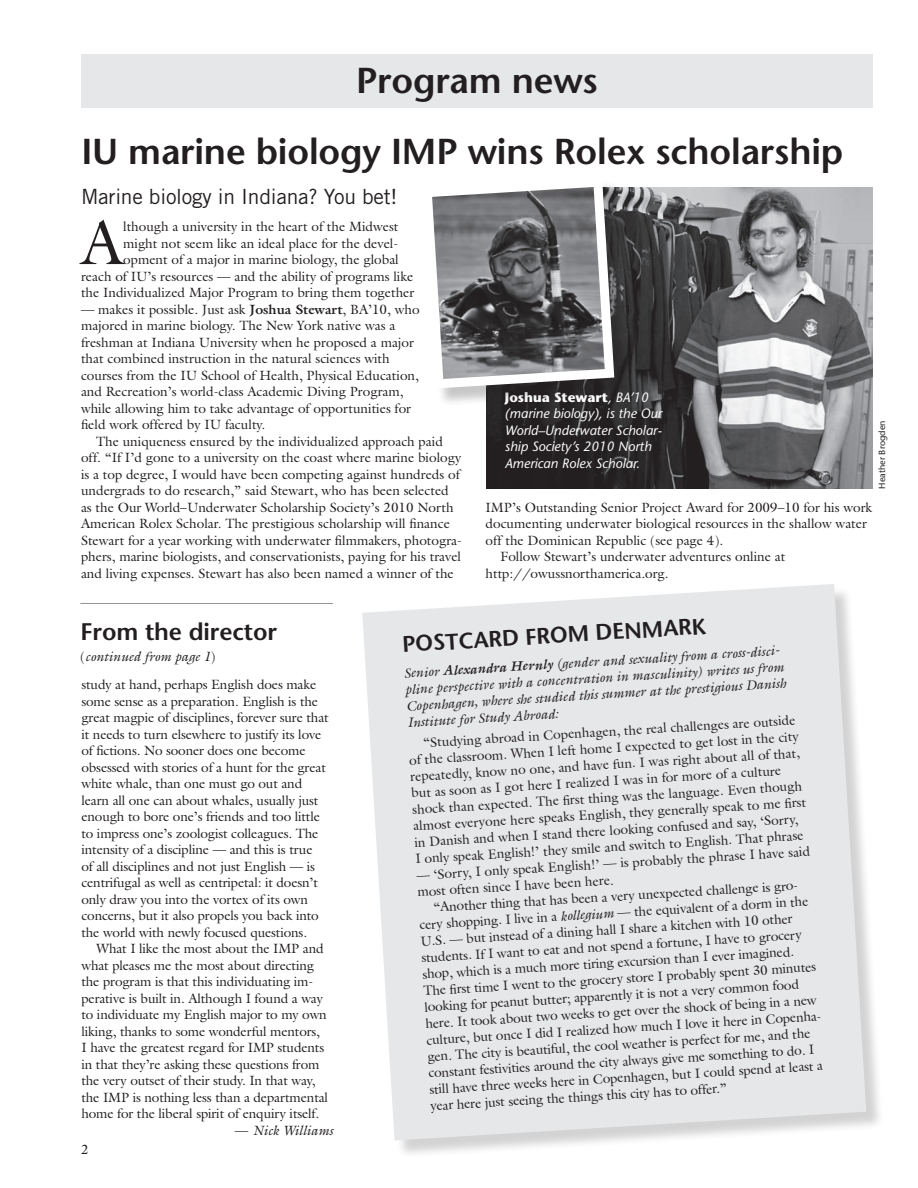
<style>
.page{position:relative;width:918px;height:1188px;background:#fff}
.page>*{position:absolute;margin:0;border:0;box-sizing:border-box;transform-origin:0 0}
._1st_paragraph{font:62.1px "Galliard";color:#231f20}
.head_24{font:600 36px "Stone Sans";letter-spacing:-.005em;color:#231f20}
.subhead_16{font:600 24px "Stone Sans";letter-spacing:-.005em;color:#231f20}
.head_18{font:600 22.5px "Stone Sans";color:#231f20}
.t1{font:21px "Trade Gothic";letter-spacing:-.01em;color:#231f20}
.body_text{font:13.5px/16.5px "Galliard";letter-spacing:-.01em;color:#231f20}
._1st_paragraph-2{font:13.5px/16.5px "Galliard";color:#231f20}
._1st_paragraph-3{font:italic 13.5px/17.1px "Galliard";color:#231f20}
.cutline{font:italic 13.5px/16.5px "Stone Sans";color:#fff}
.body_text-2{font:italic 13.5px "Galliard";color:#231f20}
.photo_credit{font:9px "Stone Sans";color:#231f20}
.s1{font-weight:700}
.s2{font-weight:700;font-style:normal}
.s3{font-style:normal}
.s4{font-style:italic}
</style>
<div class="page">
<div style="left:365px;top:587px;width:520px;height:572px;background:#231f20;opacity:.2"></div>
<svg style="left:362px;top:584px;width:504px;height:556px;fill:#e6e7e9"></svg>
<div style="left:81px;top:54px;width:792px;height:54px;background:#e6e7e9"></div>
<hr style="left:80px;top:603px;width:253px;height:1px;background:#939598">
<img style="left:486px;top:188px;width:387px;height:301px">
<div style="left:425px;top:180px;width:208px;height:227px;background:#231f20;opacity:.25"></div>
<svg style="left:425px;top:180px;width:194px;height:213px"></svg>
<p class="head_24" style="left:356px;top:59px;width:243px">Program news</p>
<p class="head_24" style="left:81px;top:129px;width:763px">IU marine biology IMP wins Rolex scholarship</p>
<p class="t1" style="left:81px;top:184px;width:318px">Marine biology in Indiana? You bet!</p>
<p class="_1st_paragraph" style="left:81px;top:204px;width:44px">A</p>
<p class="_1st_paragraph-2" style="left:123px;top:218px;width:277px">lthough a university in the heart of the Midwest</p>
<p class="_1st_paragraph-2" style="left:123px;top:235px;width:277px">might not seem like an ideal place for the devel-</p>
<p class="_1st_paragraph-2" style="left:123px;top:251px;width:277px">opment of a major in marine biology, the global</p>
<p class="_1st_paragraph-2" style="left:81px;top:268px;width:334px">reach of IU’s resources — and the ability of programs like</p>
<p class="_1st_paragraph-2" style="left:81px;top:284px;width:335px">the Individualized Major Program to bring them together</p>
<p class="_1st_paragraph-2" style="left:81px;top:301px;width:340px">— makes it possible. Just ask <span class="s1">Joshua Stewart</span>, BA’10, who majored in marine biology. The New York native was a freshman at Indiana University when he proposed a major that combined instruction in the natural sciences with courses from the IU School of Health, Physical Education, and Recreation’s world-class Academic Diving Program, while allowing him to take advantage of opportunities for field work offered by IU faculty.</p>
<p class="body_text" style="left:81px;top:433px;width:383px;text-indent:15px">The uniqueness ensured by the individualized approach paid off. “If I’d gone to a university on the coast where marine biology is a top degree, I would have been competing against hundreds of undergrads to do research,” said Stewart, who has been selected as the Our World–Underwater Scholarship Society’s 2010 North American Rolex Scholar. The prestigious scholarship will finance Stewart for a year working with underwater filmmakers, photogra&shy;phers, marine biologists, and conservationists, paying for his travel and living expenses. Stewart has also been named a winner of the</p>
<p class="cutline" style="left:505px;top:389px;width:159px"><span class="s2">Joshua Stewart</span>, BA’10 (marine biology), is the Our<br>World–Underwater Scholar&shy;ship Society’s 2010 North<br>American Rolex Scholar.</p>
<p class="photo_credit" style="left:877px;top:489px;width:70px;rotate:-90deg">Heather Brogden</p>
<p class="body_text" style="left:486px;top:499px;width:388px">IMP’s Outstanding Senior Project Award for 2009–10 for his work documenting underwater biological resources in the shallow water off the Dominican Republic (see page 4).</p>
<p class="body_text" style="left:486px;top:548px;width:301px;text-indent:15px">Follow Stewart’s underwater adventures online at http://owussnorthamerica.org.</p>
<p class="subhead_16" style="left:80px;top:617px;width:198px">From the director</p>
<p class="_1st_paragraph-3" style="left:80px;top:647px;width:137px"><span class="s3">(</span>continued from page 1<span class="s3">)</span></p>
<p class="body_text" style="left:81px;top:676px;width:249px">study at hand, perhaps English does make some sense as a preparation. English is the great magpie of disciplines, forever sure that it needs to turn elsewhere to justify its love of fictions. No sooner does one become obsessed with stories of a hunt for the great white whale, than one must go out and learn all one can about whales, usually just enough to bore one’s friends and too little to impress one’s zoologist colleagues. The intensity of a discipline — and this is true<br>of all disciplines and not just English — is centrifugal as well as centripetal: it doesn’t only draw you into the vortex of its own concerns, but it also propels you back into the world with newly focused questions.</p>
<p class="body_text" style="left:81px;top:940px;width:248px;text-indent:15px">What I like the most about the IMP and what pleases me the most about directing the program is that this individuating im&shy;perative is built in. Although I found a way to individuate my English major to my own liking, thanks to some wonderful mentors, I have the greatest regard for IMP students in that they’re asking these questions from the very outset of their study. In that way, the IMP is nothing less than a departmental home for the liberal spirit of enquiry itself.</p>
<p class="body_text-2" style="left:235px;top:1122px;width:100px"><span class="s3">—</span> Nick Williams</p>
<p class="_1st_paragraph-2" style="left:81px;top:1141px;width:9px">2</p>
<p class="head_18" style="left:402px;top:630px;width:306px;rotate:-3deg">POSTCARD FROM DENMARK</p>
<p class="_1st_paragraph-3" style="left:404px;top:662px;width:382px;rotate:-3deg">Senior <span class="s1">Alexandra Hernly</span> (gender and sexuality from a cross-disci&shy;pline perspective with a concentration in masculinity) writes us from Copenhagen, where she studied this summer at the prestigious Danish Institute for Study Abroad:</p>
<p class="body_text" style="left:408px;top:733px;width:395px;text-indent:15px;rotate:-3deg">“Studying abroad in Copenhagen, the real challenges are outside of the classroom. When I left home I expected to get lost in the city repeatedly, know no one, and have fun. I was right about all of that, but as soon as I got here I realized I was in for more of a culture shock than expected. The fi rst thing was the language. Even though almost everyone here speaks English, they generally speak to me fi rst in Danish and when I stand there looking confused and say, ‘Sorry,<br>I only speak English!’ they smile and switch to English. That phrase</p>
<p class="body_text" style="left:416px;top:865px;width:396px;line-height:17.4px;rotate:-3deg">— ‘Sorry, I only speak English!’ — is probably the phrase I have said most often since I have been here.</p>
<p class="body_text" style="left:418px;top:898px;width:400px;text-indent:15px;rotate:-3deg">“Another thing that has been a very unexpected challenge is gro&shy;cery shopping. I live in a <span class="s4">kollegium</span> — the equivalent of a dorm in the U.S. — but instead of a dining hall I share a kitchen with 10 other students. If I want to eat and not spend a fortune, I have to grocery shop, which is a much more tiring excursion than I ever imagined.<br>The fi rst time I went to the grocery store I probably spent 30 minutes looking for peanut butter; apparently it is not a very common food here. It took about two weeks to get over the shock of being in a new culture, but once I did I realized how much I love it here in Copenha&shy;gen. The city is beautiful, the cool weather is perfect for me, and the constant festivities around the city always give me something to do. I still have three weeks here in Copenhagen, but I could spend at least a year here just seeing the things this city has to offer.”</p>
</div>
